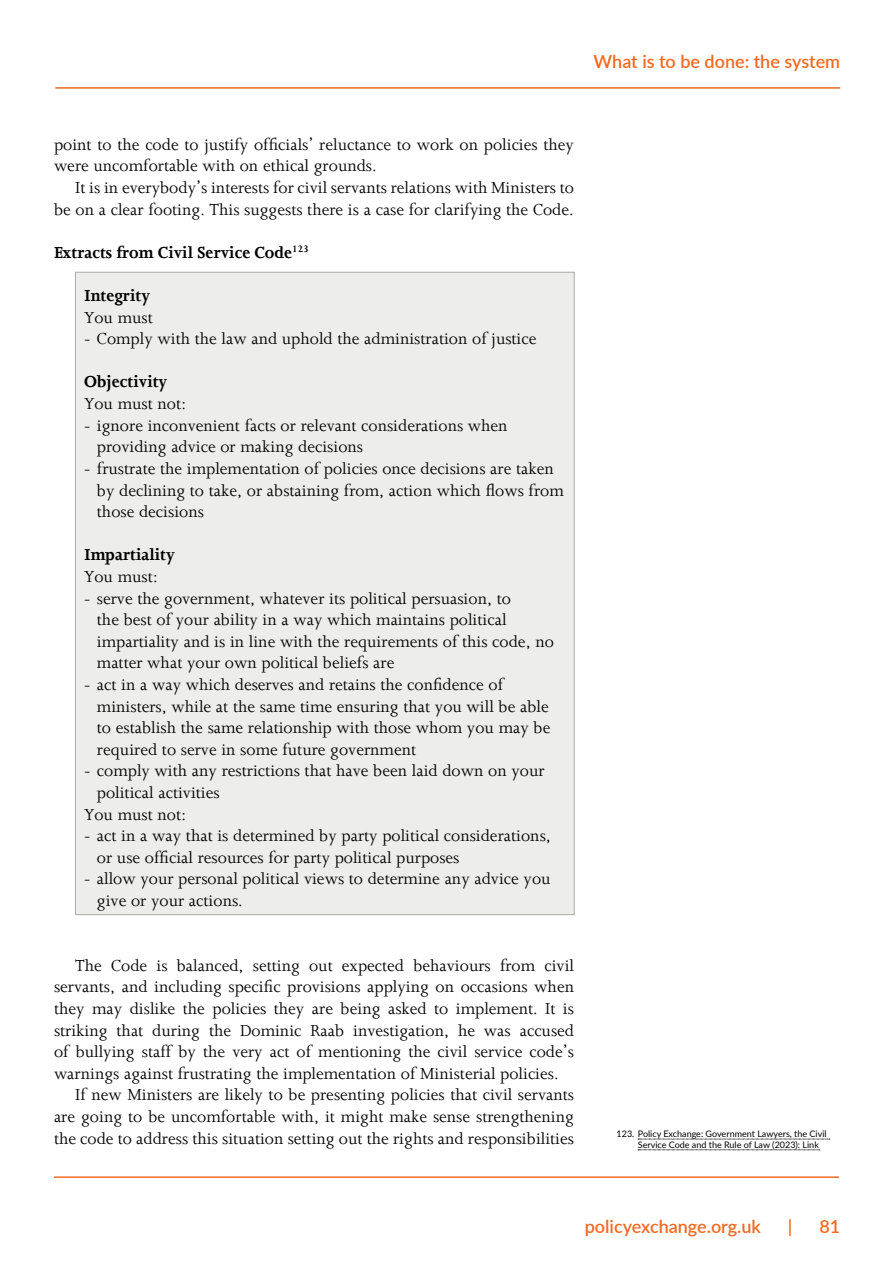
<style>
.page{position:relative;width:893px;height:1263px;background:#fff}
.page>*{position:absolute;margin:0;border:0;box-sizing:border-box;transform-origin:0 0}
.t1{font:18px/21.6px "Joanna";color:#000}
.t2{font:700 18px "Joanna";color:#000}
.t3{font:600 18px "Lato";color:#f26921}
.t4{font:9px/10.8px "Lato";color:#000}
</style>
<div class="page">
<hr style="left:55px;top:87px;width:785px;height:2px;background:#ee661a">
<hr style="left:54px;top:1176px;width:785px;height:2px;background:#f26921">
<div style="left:75px;top:272px;width:499px;height:643px;background:#ededec"></div>
<svg style="left:638px;top:1139px;width:192px;height:1px"></svg>
<svg style="left:638px;top:1149px;width:182px;height:1px"></svg>
<p class="t3" style="left:594px;top:49px;width:248px">What is to be done: the system</p>
<p class="t1" style="left:54px;top:133px;width:522px">point to the code to justify officials’ reluctance to work on policies they were uncomfortable with on ethical grounds.</p>
<p class="t1" style="left:54px;top:177px;width:522px;text-align:right">It is in everybody’s interests for civil servants relations with Ministers to be on a clear footing. This suggests there is a case for clarifying the Code.</p>
<p class="t2" style="left:54px;top:241px;width:256px">Extracts from Civil Service Code<sup>123</sup></p>
<p class="t2" style="left:84px;top:284px;width:67px">Integrity</p>
<p class="t1" style="left:84px;top:306px;width:70px">You must</p>
<p class="t1" style="left:84px;top:328px;width:454px">- Comply with the law and uphold the administration of justice</p>
<p class="t2" style="left:84px;top:371px;width:85px">Objectivity</p>
<p class="t1" style="left:84px;top:393px;width:104px">You must not:</p>
<p class="t1" style="left:97px;top:414px;width:412px;text-indent:-13px">- ignore inconvenient facts or relevant considerations when providing advice or making decisions</p>
<p class="t1" style="left:97px;top:457px;width:468px;text-indent:-13px">- frustrate the implementation of policies once decisions are taken by declining to take, or abstaining from, action which flows from those decisions</p>
<p class="t2" style="left:84px;top:544px;width:92px">Impartiality</p>
<p class="t1" style="left:84px;top:565px;width:75px">You must:</p>
<p class="t1" style="left:97px;top:587px;width:459px;text-indent:-13px">- serve the government, whatever its political persuasion, to<br>the best of your ability in a way which maintains political impartiality and is in line with the requirements of this code, no matter what your own political beliefs are</p>
<p class="t1" style="left:97px;top:673px;width:455px;text-indent:-13px">- act in a way which deserves and retains the confidence of ministers, while at the same time ensuring that you will be able to establish the same relationship with those whom you may be required to serve in some future government</p>
<p class="t1" style="left:84px;top:760px;width:462px">- comply with any restrictions that have been laid down on your</p>
<p class="t1" style="left:97px;top:781px;width:124px">political activities</p>
<p class="t1" style="left:84px;top:803px;width:104px">You must not:</p>
<p class="t1" style="left:97px;top:825px;width:455px;text-indent:-13px">- act in a way that is determined by party political considerations, or use official resources for party political purposes</p>
<p class="t1" style="left:97px;top:868px;width:455px;text-indent:-13px">- allow your personal political views to determine any advice you give or your actions.</p>
<p class="t1" style="left:75px;top:954px;width:500px">The Code is balanced, setting out expected behaviours from civil</p>
<p class="t1" style="left:54px;top:976px;width:522px">servants, and including specific provisions applying on occasions when</p>
<p class="t1" style="left:54px;top:997px;width:522px">they may dislike the policies they are being asked to implement. It is</p>
<p class="t1" style="left:54px;top:1019px;width:522px">striking that during the Dominic Raab investigation, he was accused</p>
<p class="t1" style="left:54px;top:1041px;width:522px">of bullying staff by the very act of mentioning the civil service code’s</p>
<p class="t1" style="left:54px;top:1062px;width:506px">warnings against frustrating the implementation of Ministerial policies.</p>
<p class="t1" style="left:75px;top:1084px;width:500px">If new Ministers are likely to be presenting policies that civil servants</p>
<p class="t1" style="left:54px;top:1105px;width:522px">are going to be uncomfortable with, it might make sense strengthening</p>
<p class="t1" style="left:54px;top:1127px;width:522px">the code to address this situation setting out the rights and responsibilities</p>
<p class="t4" style="left:638px;top:1128px;width:190px;text-indent:-21px">123. Policy Exchange: Government Lawyers, the Civil<br>Service Code and the Rule of Law (2023): Link</p>
<p class="t3" style="left:585px;top:1213px;width:178px">policyexchange.org.uk</p>
<p class="t3" style="left:788px;top:1213px;width:6px">|</p>
<p class="t3" style="left:819px;top:1213px;width:22px">81</p>
</div>
